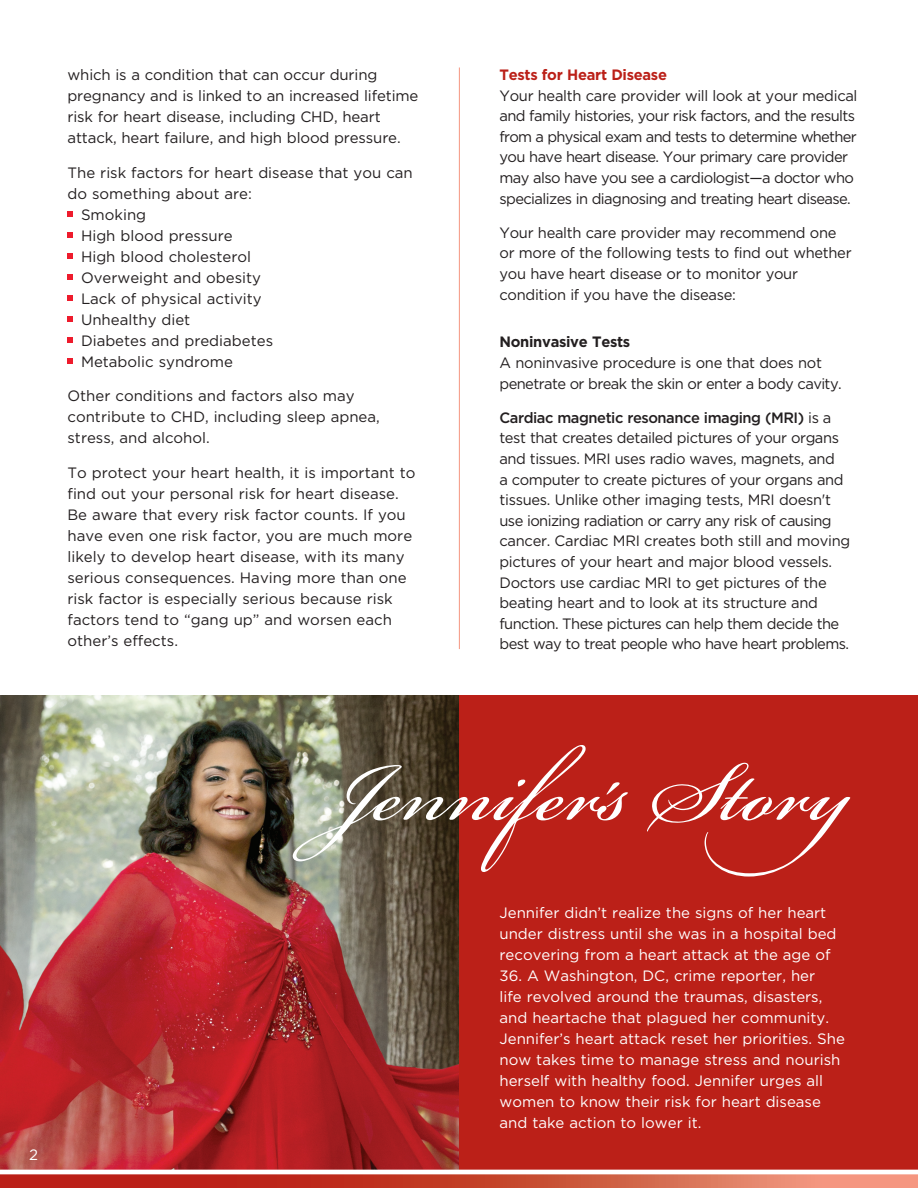
<style>
.page{position:relative;width:918px;height:1188px;background:#fff}
.page>*{position:absolute;margin:0;border:0;box-sizing:border-box;transform-origin:0 0}
.t1{font:130.5px "Bickham Script Pro";color:#fff}
.t2{font:15px/20.5px "Gotham";letter-spacing:-.02em;color:#231f20}
.t3{font:15px/21px "Gotham";color:#231f20}
.t4{font:15px/21px "Gotham";color:#fff}
.t5{font:15px/20.7px "Gotham";letter-spacing:-.04em;color:#231f20}
.t6{font:700 15px "Gotham";letter-spacing:-.02em;color:#bb2018}
.t7{font:700 15px "Gotham";letter-spacing:-.02em;color:#231f20}
.s1{font-weight:500}
</style>
<div class="page">
<img style="left:0;top:695px;width:459px;height:475px">
<div style="left:459px;top:695px;width:459px;height:493px;background:#bb2018"></div>
<svg style="left:68px;top:211px;width:5px;height:6px"></svg>
<svg style="left:68px;top:232px;width:5px;height:6px"></svg>
<svg style="left:68px;top:253px;width:5px;height:6px"></svg>
<svg style="left:68px;top:274px;width:5px;height:6px"></svg>
<svg style="left:68px;top:295px;width:5px;height:6px"></svg>
<svg style="left:68px;top:316px;width:5px;height:6px"></svg>
<svg style="left:68px;top:337px;width:5px;height:6px"></svg>
<svg style="left:68px;top:358px;width:5px;height:6px"></svg>
<hr style="left:459px;top:68px;width:1px;height:581px;background:#f59680">
<svg style="left:0;top:1174px;width:918px;height:14px;background:#cd513e"></svg>
<hr style="left:0;top:1170px;width:918px;height:4px;background:#fff">
<p class="t2" style="left:68px;top:64px;width:353px;line-height:21px">which is a condition that can occur during pregnancy and is linked to an increased lifetime risk for heart disease, including CHD, heart attack, heart failure, and high blood pressure.</p>
<p class="t3" style="left:68px;top:161px;width:347px">The risk factors for heart disease that you can</p>
<p class="t3" style="left:68px;top:182px;width:186px">do something about are:</p>
<p class="t3" style="left:81px;top:203px;width:67px">Smoking</p>
<p class="t3" style="left:81px;top:224px;width:153px">High blood pressure</p>
<p class="t3" style="left:81px;top:245px;width:172px">High blood cholesterol</p>
<p class="t3" style="left:81px;top:266px;width:182px">Overweight and obesity</p>
<p class="t3" style="left:81px;top:287px;width:182px">Lack of physical activity</p>
<p class="t3" style="left:81px;top:308px;width:111px">Unhealthy diet</p>
<p class="t3" style="left:81px;top:329px;width:194px">Diabetes and prediabetes</p>
<p class="t3" style="left:81px;top:350px;width:154px">Metabolic syndrome</p>
<p class="t3" style="left:68px;top:385px;width:314px">Other conditions and factors also may contribute to CHD, including sleep apnea, stress, and alcohol.</p>
<p class="t3" style="left:68px;top:461px;width:349px">To protect your heart health, it is important to find out your personal risk for heart disease.<br>Be aware that every risk factor counts. If you have even one risk factor, you are much more likely to develop heart disease, with its many serious consequences. Having more than one risk factor is especially serious because risk factors tend to “gang up” and worsen each other’s effects.</p>
<p class="t6" style="left:500px;top:66px;width:169px">Tests for Heart Disease</p>
<p class="t5" style="left:500px;top:85px;width:360px">Your health care provider will look at your medical and family histories, your risk factors, and the results from a physical exam and tests to determine whether you have heart disease. Your primary care provider may also have you see a cardiologist—a doctor who specializes in diagnosing and treating heart disease.</p>
<p class="t2" style="left:500px;top:222px;width:354px">Your health care provider may recommend one or more of the following tests to find out whether you have heart disease or to monitor your condition if you have the disease:</p>
<p class="t7" style="left:500px;top:333px;width:132px">Noninvasive Tests</p>
<p class="t5" style="left:500px;top:352px;width:344px">A noninvasive procedure is one that does not penetrate or break the skin or enter a body cavity.</p>
<p class="t2" style="left:500px;top:407px;width:352px"><span class="s1">Cardiac magnetic resonance imaging (MRI)</span> is a test that creates detailed pictures of your organs and tissues. MRI uses radio waves, magnets, and<br>a computer to create pictures of your organs and tissues. Unlike other imaging tests, MRI doesn't use ionizing radiation or carry any risk of causing cancer. Cardiac MRI creates both still and moving pictures of your heart and major blood vessels.<br>Doctors use cardiac MRI to get pictures of the beating heart and to look at its structure and function. These pictures can help them decide the best way to treat people who have heart problems.</p>
<p class="t4" style="left:29px;top:1144px;width:10px">2</p>
<h1 class="t1" style="left:331px;top:698px;width:628px">Jennifer's Story</h1>
<p class="t4" style="left:500px;top:901px;width:339px">Jennifer didn’t realize the signs of her heart under distress until she was in a hospital bed recovering from a heart attack at the age of</p>
<p class="t4" style="left:500px;top:964px;width:347px">36. A Washington, DC, crime reporter, her<br>life revolved around the traumas, disasters, and heartache that plagued her community.<br>Jennifer’s heart attack reset her priorities. She now takes time to manage stress and nourish herself with healthy food. Jennifer urges all women to know their risk for heart disease and take action to lower it.</p>
</div>
